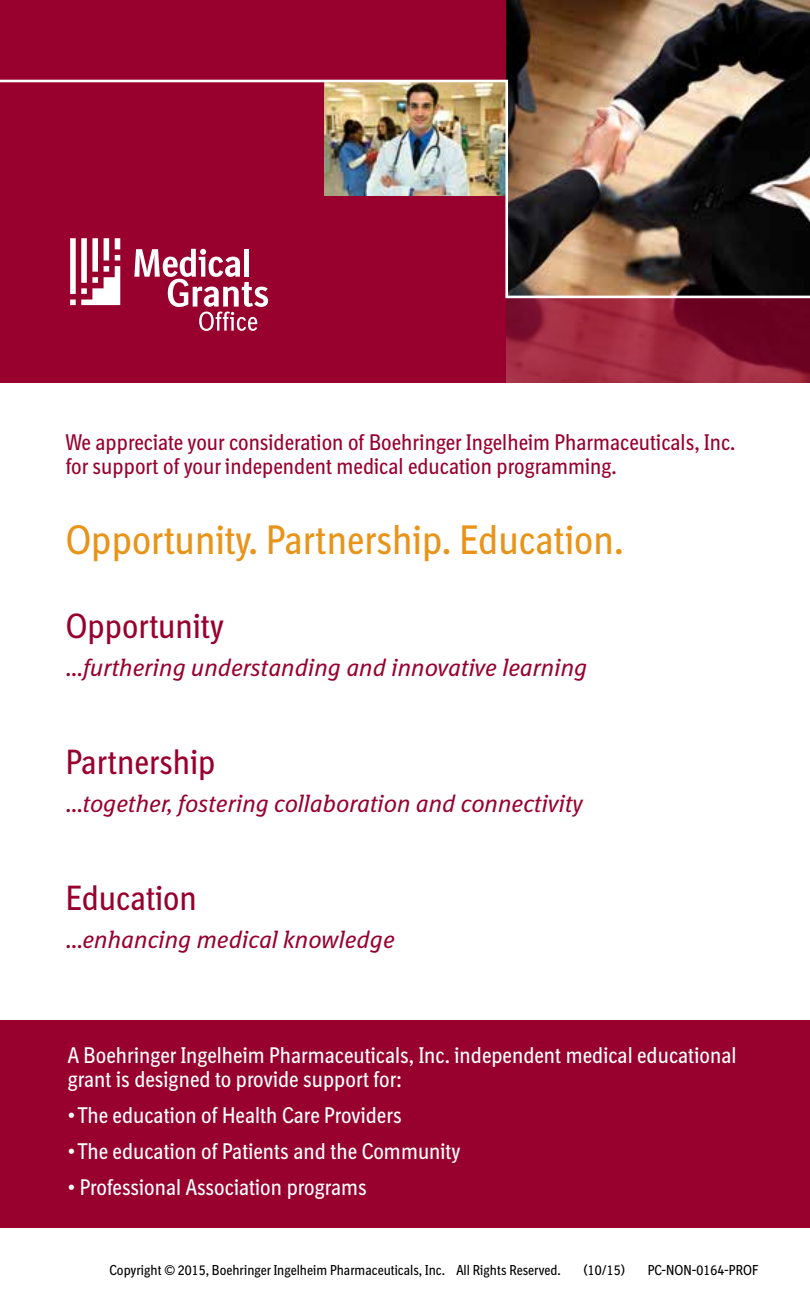
<style>
.page{position:relative;width:810px;height:1296px;background:#fff}
.page>*{position:absolute;margin:0;border:0;box-sizing:border-box;transform-origin:0 0}
.t1{font:condensed 40px "BI Sans";color:#e8941a}
.t2{font:condensed 34px "BI Sans";color:#98002e}
.t3{font:italic 24px "BI Sans";color:#98002e}
.t4{font:condensed 22px/24px "BI Sans";color:#fff}
.t5{font:condensed 22px/24px "BI Sans";color:#98002e}
.t6{font:condensed 14px "BI Sans";color:#000}
</style>
<div class="page">
<div style="left:0;top:0;width:810px;height:382px;background:#98002e"></div>
<img style="left:507px;top:0;width:303px;height:78px">
<svg style="left:70px;top:300px;width:50px;height:5px"></svg>
<svg style="left:169px;top:300px;width:99px;height:31px"></svg>
<div style="left:0;top:1020px;width:810px;height:208px;background:#98002e"></div>
<svg style="left:506px;top:300px;width:304px;height:82px;background:#901e37"></svg>
<img style="left:0;top:78px;width:810px;height:222px">
<p class="t5" style="left:66px;top:430px;width:671px">We appreciate your consideration of Boehringer Ingelheim Pharmaceuticals, Inc. for support of your independent medical education programming.</p>
<h1 class="t1" style="left:66px;top:517px;width:560px">Opportunity. Partnership. Education.</h1>
<h2 class="t2" style="left:66px;top:607px;width:160px">Opportunity</h2>
<p class="t3" style="left:66px;top:654px;width:523px">...furthering understanding and innovative learning</p>
<h2 class="t2" style="left:66px;top:743px;width:151px">Partnership</h2>
<p class="t3" style="left:66px;top:790px;width:518px">...together, fostering collaboration and connectivity</p>
<h2 class="t2" style="left:66px;top:879px;width:133px">Education</h2>
<p class="t3" style="left:66px;top:926px;width:330px">...enhancing medical knowledge</p>
<p class="t4" style="left:68px;top:1043px;width:670px">A Boehringer Ingelheim Pharmaceuticals, Inc. independent medical educational grant is designed to provide support for:</p>
<p class="t4" style="left:68px;top:1103px;width:335px">• The education of Health Care Providers</p>
<p class="t4" style="left:68px;top:1139px;width:394px">• The education of Patients and the Community</p>
<p class="t4" style="left:68px;top:1175px;width:301px">• Professional Association programs</p>
<p class="t6" style="left:110px;top:1262px;width:453px">Copyright © 2015, Boehringer Ingelheim Pharmaceuticals, Inc. All Rights Reserved.</p>
<p class="t6" style="left:584px;top:1262px;width:43px">(10/15)</p>
<p class="t6" style="left:648px;top:1262px;width:112px">PC-NON-0164-PROF</p>
</div>
